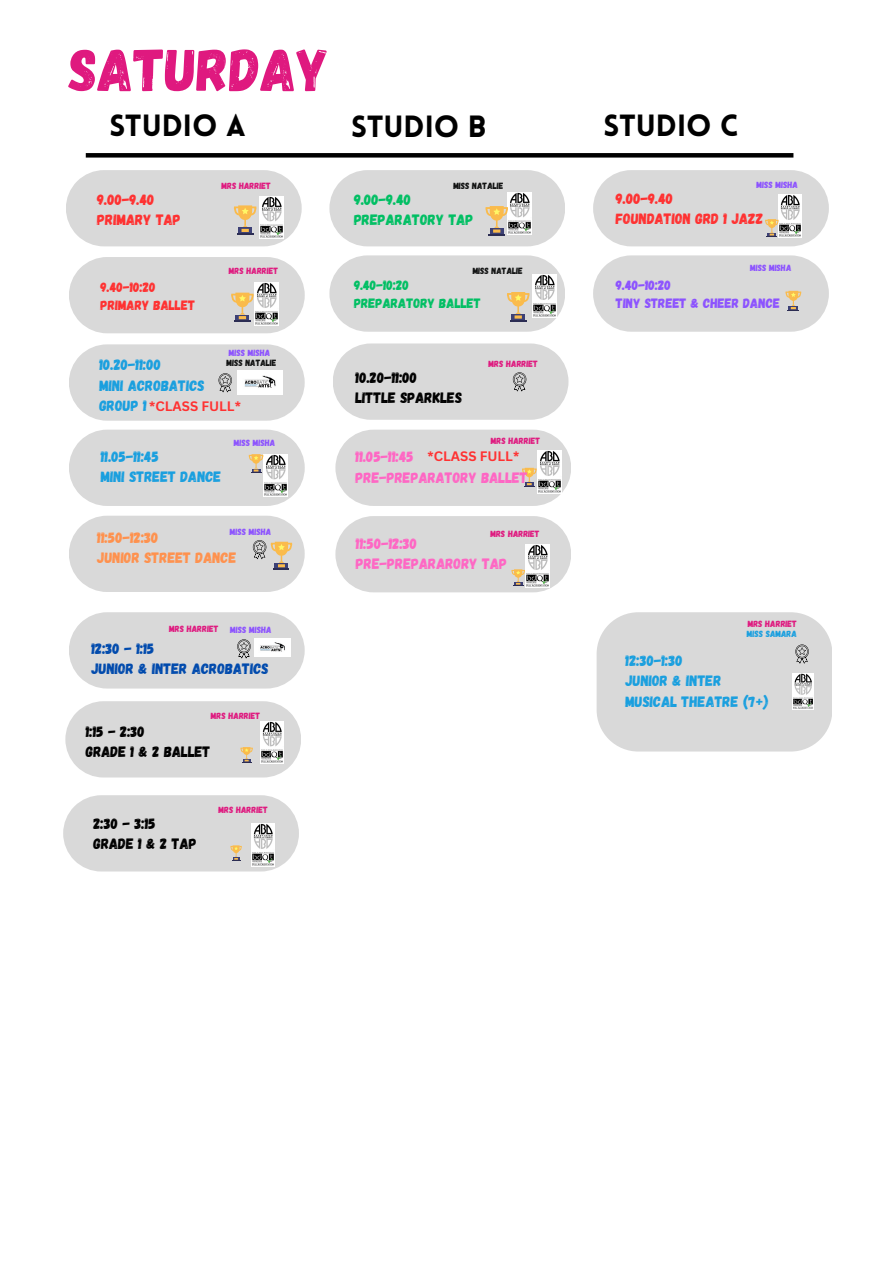
<style>
.page{position:relative;width:894px;height:1264px;background:#fff}
.page>*{position:absolute;margin:0;border:0;box-sizing:border-box;transform-origin:0 0}
.t1{font:60px "Gagalin";color:#df197f}
.t2{font:900 30px "Lovelo";color:#000}
.t3{font:15px/20.2px "Gagalin";color:#199fdf}
.t4{font:15px/20.2px "Gagalin";color:#000}
.t5{font:15px/20.2px "Gagalin";color:#ff66c4}
.t6{font:15px/20.2px "Gagalin";color:#ff3131}
.t7{font:15px/20.2px "Gagalin";color:#004aad}
.t8{font:15px/20.2px "Gagalin";color:#ff914d}
.t9{font:15px/20.2px "Gagalin";color:#00bf63}
.t10{font:13.5px/18px "Gagalin";color:#8c52ff}
.t11{font:13.5px/18px "Gagalin";color:#00bf63}
.t12{font:13.5px/18px "Gagalin";color:#ff3131}
.t13{font:700 13.35px "Canva Sans";color:#ff3131}
.t14{font:9px "Gagalin";color:#df197f}
.t15{font:9px "Gagalin";color:#8c52ff}
.t16{font:9px "Gagalin";color:#101111}
.t17{font:9px "Gagalin";color:#199fdf}
</style>
<div class="page">
<svg style="left:86px;top:153px;width:707px;height:4px;background:#040404"></svg>
<svg style="left:69px;top:344px;width:235px;height:76px;background:#dbdbdb"></svg>
<svg style="left:333px;top:343px;width:235px;height:77px;background:#dbdbdb"></svg>
<svg style="left:69px;top:612px;width:235px;height:76px;background:#dbdbdb"></svg>
<svg style="left:596px;top:612px;width:236px;height:139px;background:#dadada"></svg>
<svg style="left:66px;top:170px;width:235px;height:76px;background:#d9d8d7"></svg>
<svg style="left:69px;top:257px;width:236px;height:76px;background:#d9d9d7"></svg>
<svg style="left:593px;top:170px;width:235px;height:76px;background:#d9d9d8"></svg>
<svg style="left:593px;top:255px;width:235px;height:77px;background:#dbdbda"></svg>
<svg style="left:335px;top:429px;width:236px;height:77px;background:#dadad9"></svg>
<svg style="left:335px;top:516px;width:236px;height:76px;background:#dad9d9"></svg>
<svg style="left:69px;top:429px;width:236px;height:77px;background:#dadad9"></svg>
<svg style="left:69px;top:515px;width:235px;height:77px;background:#dadad8"></svg>
<svg style="left:65px;top:701px;width:236px;height:76px;background:#dadad9"></svg>
<svg style="left:63px;top:795px;width:236px;height:76px;background:#d9d9d9"></svg>
<img style="left:792px;top:673px;width:20px;height:36px">
<svg style="left:329px;top:255px;width:236px;height:77px;background:#dad9d7"></svg>
<svg style="left:329px;top:170px;width:236px;height:76px;background:#dad9d7"></svg>
<h5 class="t1" style="left:69px;top:31px;width:262px">SATURDAY</h5>
<p class="t2" style="left:109px;top:113px;width:138px">STUDIO A</p>
<p class="t2" style="left:351px;top:114px;width:137px">STUDIO B</p>
<h3 class="t2" style="left:603px;top:113px;width:136px">STUDIO C</h3>
<p class="t14" style="left:221px;top:180px;width:51px">MRS HARRIET</p>
<p class="t16" style="left:453px;top:180px;width:52px">MISS NATALIE</p>
<h3 class="t15" style="left:756px;top:179px;width:43px">MISS MISHA</h3>
<p class="t6" style="left:97px;top:189px;width:85px">9.00-9.40<br>PRIMARY TAP</p>
<p class="t6" style="left:615px;top:188px;width:149px">9.00-9.40<br>FOUNDATION GRD 1 JAZZ</p>
<p class="t9" style="left:354px;top:189px;width:121px">9.00-9.40<br>PREPARATORY TAP</p>
<p class="t14" style="left:229px;top:264px;width:51px">MRS HARRIET</p>
<p class="t16" style="left:472px;top:264px;width:52px">MISS NATALIE</p>
<p class="t12" style="left:100px;top:277px;width:96px">9.40-10:20<br>PRIMARY BALLET</p>
<p class="t11" style="left:354px;top:276px;width:128px">9.40-10:20<br>PREPARATORY BALLET</p>
<h3 class="t15" style="left:229px;top:347px;width:43px">MISS MISHA</h3>
<p class="t16" style="left:226px;top:357px;width:52px">MISS NATALIE</p>
<p class="t13" style="left:149px;top:397px;width:93px">*CLASS FULL*</p>
<p class="t3" style="left:99px;top:354px;width:107px">10.20-11:00<br>MINI ACROBATICS<br>GROUP 1</p>
<p class="t4" style="left:355px;top:367px;width:108px">10.20-11:00<br>LITTLE SPARKLES</p>
<h5 class="t14" style="left:488px;top:358px;width:51px">MRS HARRIET</h5>
<p class="t3" style="left:101px;top:445px;width:122px">11.05-11:45<br>MINI STREET DANCE</p>
<h3 class="t15" style="left:234px;top:436px;width:43px">MISS MISHA</h3>
<p class="t14" style="left:490px;top:435px;width:51px">MRS HARRIET</p>
<h5 class="t13" style="left:427px;top:446px;width:93px">*CLASS FULL*</h5>
<h5 class="t5" style="left:355px;top:446px;width:174px">11.05-11:45<br>PRE-PREPARATORY BALLET</h5>
<p class="t15" style="left:230px;top:525px;width:43px">MISS MISHA</p>
<p class="t8" style="left:97px;top:527px;width:141px">11:50-12:30<br>JUNIOR STREET DANCE</p>
<h4 class="t14" style="left:169px;top:622px;width:51px">MRS HARRIET</h4>
<h5 class="t15" style="left:230px;top:623px;width:43px">MISS MISHA</h5>
<h3 class="t7" style="left:91px;top:637px;width:179px">12:30 - 1:15<br>JUNIOR &amp; INTER ACROBATICS</h3>
<p class="t14" style="left:211px;top:710px;width:51px">MRS HARRIET</p>
<h3 class="t4" style="left:86px;top:720px;width:126px">1:15 - 2:30<br>GRADE 1 &amp; 2 BALLET</h3>
<h3 class="t4" style="left:93px;top:813px;width:105px">2:30 - 3:15<br>GRADE 1 &amp; 2 TAP</h3>
<p class="t14" style="left:218px;top:803px;width:51px">MRS HARRIET</p>
<p class="t14" style="left:490px;top:528px;width:51px">MRS HARRIET</p>
<p class="t5" style="left:356px;top:532px;width:153px">11:50-12:30<br>PRE-PREPARARORY TAP</p>
<p class="t15" style="left:749px;top:262px;width:43px">MISS MISHA</p>
<h3 class="t10" style="left:615px;top:275px;width:166px">9.40-10:20<br>TINY STREET &amp; CHEER DANCE</h3>
<h3 class="t14" style="left:747px;top:617px;width:51px">MRS HARRIET</h3>
<h4 class="t17" style="left:746px;top:627px;width:52px">MISS SAMARA</h4>
<p class="t3" style="left:625px;top:649px;width:144px">12:30-1:30<br>JUNIOR &amp; INTER<br>MUSICAL THEATRE (7+)</p>
</div>
